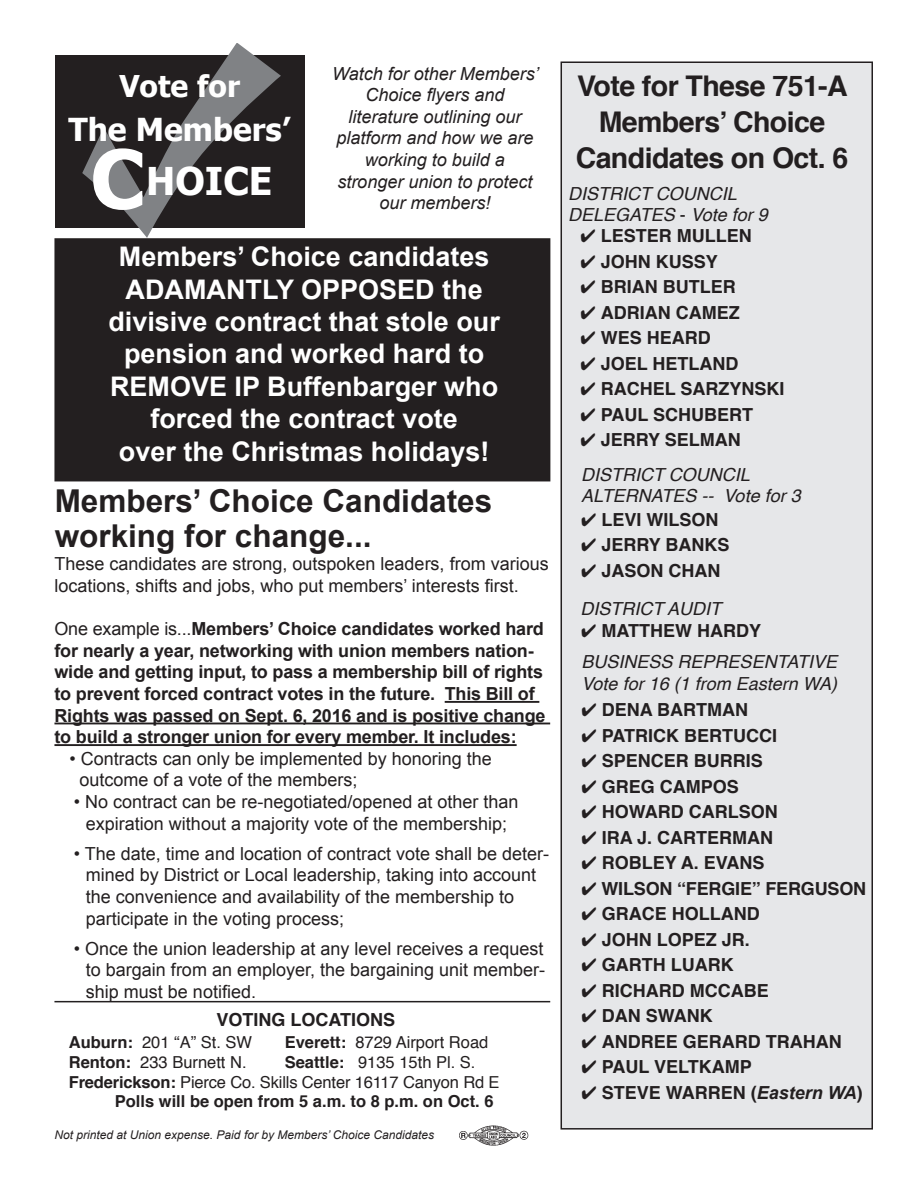
<style>
.page{position:relative;width:918px;height:1188px;background:#fff}
.page>*{position:absolute;margin:0;border:0;box-sizing:border-box;transform-origin:0 0}
.t1{font:700 38.25px "Tahoma";color:#fff}
.t2{font:700 31.65px "Tahoma";color:#fff}
.t3{font:700 31.5px/34.5px "Arial";color:#231f20}
.t4{font:700 30px "Tahoma";color:#fff}
.t5{font:700 28.5px/36px "Helvetica";letter-spacing:-.02em;color:#231f20;text-align:center}
.t6{font:700 27px/32.4px "Arial";color:#fff;text-align:center}
.t7{font:18px/21.6px "Arial";color:#231f20}
.t8{font:700 18px "Helvetica";color:#231f20}
.t9{font:700 18px/21.6px "Arial";letter-spacing:-.01em;color:#231f20}
.t10{font:italic 18px/21.6px "Helvetica";color:#231f20}
.t11{font:italic 18px/21.6px "Arial";color:#231f20;text-align:center}
.t12{font:16.5px "Helvetica";color:#231f20}
.t13{font:700 16.5px "Helvetica";color:#231f20}
.t14{font:italic 12px "Arial";color:#231f20}
.s1{font-size:81.45px}
.s2{font-weight:400}
.s3{font-weight:700}
.s4{font-style:normal}
.s5{font-family:"Arial";font-style:italic}
</style>
<div class="page">
<div style="left:561px;top:62px;width:311px;height:1067px;background:#e6e7e9"></div>
<div style="left:561px;top:62px;width:312px;height:1068px;border:2px solid #231f20"></div>
<img style="left:459px;top:1125px;width:70px;height:21px">
<div style="left:55px;top:55px;width:249px;height:173px;background:#231f20"></div>
<svg style="left:82px;top:43px;width:199px;height:195px"></svg>
<div style="left:55px;top:239px;width:495px;height:242px;background:#231f20"></div>
<div style="left:54px;top:238px;width:496px;height:243px;border:2px solid #231f20"></div>
<hr style="left:445px;top:701px;width:94px;height:2px;background:#231f20">
<hr style="left:54px;top:723px;width:496px;height:1px;background:#231f20">
<hr style="left:54px;top:744px;width:463px;height:2px;background:#231f20">
<hr style="left:54px;top:1001px;width:496px;height:1px;background:#231f20">
<p class="t11" style="left:332px;top:63px;width:208px">Watch for other Members’<br>Choice flyers and literature outlining our platform and how we are working to build a stronger union to protect our members!</p>
<h3 class="t4" style="left:119px;top:65px;width:122px">Vote for</h3>
<h2 class="t2" style="left:68px;top:107px;width:224px">The Members’</h2>
<h1 class="t1" style="left:91px;top:155px;width:183px"><span class="s1">C</span>HOICE</h1>
<h3 class="t6" style="left:108px;top:241px;width:393px">Members’ Choice candidates<br>ADAMANTLY OPPOSED the divisive contract that stole our pension and worked hard to<br>REMOVE IP Buffenbarger who forced the contract vote<br>over the Christmas holidays!</h3>
<h3 class="t3" style="left:55px;top:485px;width:439px">Members’ Choice Candidates working for change...</h3>
<p class="t7" style="left:54px;top:553px;width:496px">These candidates are strong, outspoken leaders, from various locations, shifts and jobs, who put members’ interests first.</p>
<p class="t9" style="left:54px;top:619px;width:493px"><span class="s2">One example is...</span>Members’ Choice candidates worked hard for nearly a year, networking with union members nation&shy;wide and getting input, to pass a membership bill of rights to prevent forced contract votes in the future. This Bill of Rights was passed on Sept. 6, 2016 and is positive change to build a stronger union for every member. It includes:</p>
<p class="t7" style="left:79px;top:748px;width:414px;text-indent:-10px">• Contracts can only be implemented by honoring the outcome of a vote of the members;</p>
<p class="t7" style="left:74px;top:791px;width:446px;text-align:center">• No contract can be re-negotiated/opened at other than expiration without a majority vote of the membership;</p>
<p class="t7" style="left:86px;top:843px;width:465px;text-indent:-12px">• The date, time and location of contract vote shall be deter&shy;mined by District or Local leadership, taking into account the convenience and availability of the membership to participate in the voting process;</p>
<p class="t7" style="left:86px;top:938px;width:461px;text-align:justify;text-indent:-12px">• Once the union leadership at any level receives a request to bargain from an employer, the bargaining unit member&shy;ship must be notified.</p>
<p class="t8" style="left:217px;top:1005px;width:24px">Voting</p>
<p class="t8" style="left:291px;top:1005px;width:24px">Locations</p>
<p class="t12" style="left:69px;top:1030px;width:185px"><span class="s3">Auburn:</span> 201 “A” St. SW</p>
<p class="t12" style="left:285px;top:1030px;width:205px"><span class="s3">Everett:</span> 8729 Airport Road</p>
<p class="t12" style="left:69px;top:1049px;width:179px"><span class="s3">Renton:</span> 233 Burnett N.</p>
<p class="t12" style="left:285px;top:1049px;width:192px"><span class="s3">Seattle:</span> 9135 15th Pl. S.</p>
<p class="t12" style="left:69px;top:1069px;width:432px"><span class="s3">Frederickson:</span> Pierce Co. Skills Center 16117 Canyon Rd E</p>
<p class="t13" style="left:115px;top:1088px;width:380px">Polls will be open from 5 a.m. to 8 p.m. on Oct. 6</p>
<p class="t14" style="left:55px;top:1127px;width:381px">Not printed at Union expense. Paid for by Members’ Choice Candidates</p>
<h3 class="t5" style="left:576px;top:68px;width:274px">Vote for These 751-A<br>Members’ Choice<br>Candidates on Oct. 6</h3>
<p class="t10" style="left:568px;top:183px;width:201px">DISTRICT COUNCIL<br>DELEGATES <span class="s4">-</span> Vote for 9</p>
<p class="t8" style="left:581px;top:222px;width:173px">✔ LESTER MULLEN</p>
<p class="t8" style="left:581px;top:247px;width:139px">✔ JOHN KUSSY</p>
<p class="t8" style="left:581px;top:273px;width:157px">✔ BRIAN BUTLER</p>
<p class="t8" style="left:581px;top:298px;width:161px">✔ ADRIAN CAMEZ</p>
<p class="t8" style="left:581px;top:324px;width:132px">✔ WES HEARD</p>
<p class="t8" style="left:581px;top:349px;width:159px">✔ JOEL HETLAND</p>
<p class="t8" style="left:581px;top:375px;width:205px">✔ RACHEL SARZYNSKI</p>
<p class="t8" style="left:581px;top:400px;width:174px">✔ PAUL SCHUBERT</p>
<p class="t8" style="left:581px;top:426px;width:56px">✔ JErry</p>
<p class="t8" style="left:665px;top:426px;width:77px">SELMAN</p>
<p class="t10" style="left:581px;top:464px;width:221px">DISTRICT COUNCIL<br>ALTERNATES -- Vote for 3</p>
<p class="t8" style="left:581px;top:505px;width:139px">✔ LEVI WILSON</p>
<p class="t8" style="left:581px;top:530px;width:150px">✔ JERRY BANKS</p>
<p class="t8" style="left:581px;top:556px;width:141px">✔ JASON CHAN</p>
<p class="t10" style="left:581px;top:598px;width:142px">DISTRICT AUDIT</p>
<p class="t8" style="left:581px;top:616px;width:181px">✔ MATTHEW HARDY</p>
<p class="t10" style="left:582px;top:652px;width:257px">BUSINESS REPRESENTATIVE<br>Vote for 16 (1 from Eastern WA)</p>
<p class="t8" style="left:582px;top:695px;width:168px">✔ DENA BARTMAN</p>
<p class="t8" style="left:582px;top:721px;width:197px">✔ PATRICK BERTUCCI</p>
<p class="t8" style="left:582px;top:746px;width:183px">✔ SPENCER BURRIS</p>
<p class="t8" style="left:582px;top:772px;width:159px">✔ GREG CAMPOS</p>
<p class="t8" style="left:582px;top:797px;width:198px">✔ HOWARD CARLSON</p>
<p class="t8" style="left:582px;top:823px;width:193px">✔ IRA J. CARTERMAN</p>
<p class="t8" style="left:582px;top:848px;width:184px">✔ ROBLEY A. EVANS</p>
<p class="t8" style="left:582px;top:874px;width:286px">✔ WILSON “FERGIE” FERGUSON</p>
<p class="t8" style="left:582px;top:899px;width:180px">✔ GRACE HOLLAND</p>
<p class="t8" style="left:582px;top:925px;width:170px">✔ JOHN LOPEZ JR.</p>
<p class="t8" style="left:582px;top:950px;width:154px">✔ GARTH LUARK</p>
<p class="t8" style="left:582px;top:976px;width:189px">✔ RICHARD MCCABE</p>
<p class="t8" style="left:582px;top:1001px;width:133px">✔ DAN SWANK</p>
<p class="t8" style="left:582px;top:1027px;width:262px">✔ ANDREE GERARD TRAHAN</p>
<p class="t8" style="left:582px;top:1052px;width:172px">✔ PAUL VELTKAMP</p>
<p class="t8" style="left:582px;top:1078px;width:283px">✔ STEVE WARREN (<span class="s5">Eastern WA</span>)</p>
</div>
